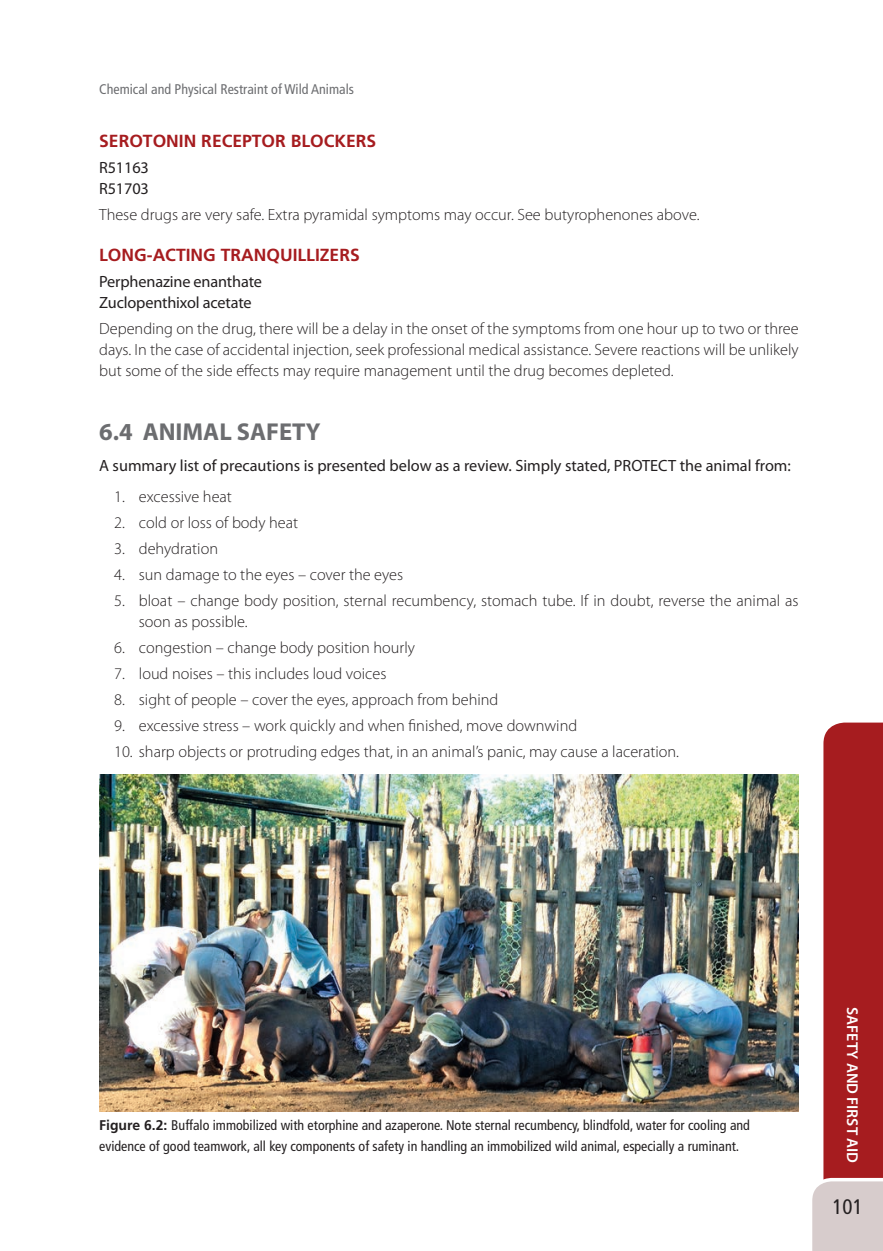
<style>
.page{position:relative;width:883px;height:1251px;background:#fff}
.page>*{position:absolute;margin:0;border:0;box-sizing:border-box;transform-origin:0 0}
.t1{font:700 24.5px "Myriad Pro";color:#6c6d70}
.t2{font:condensed 21px "Frutiger LT Std";color:#231f20}
.t3{font:700 17.5px "Frutiger LT Std";color:#a61c1f}
.t4{font:300 16.28px/21px "Myriad Pro";color:#231f20;text-align:justify}
.t5{font:16.28px/21px "Myriad Pro";letter-spacing:-.005em;color:#231f20}
.t6{font:600 15.75px "Myriad Pro";color:#fff}
.t7{font:condensed 14px/21px "Frutiger LT Std";color:#231f20}
.t8{font:condensed 14px "Frutiger LT Std";color:#6c6d70}
.s1{font-weight:700;font-stretch:normal}
</style>
<div class="page">
<svg style="left:812px;top:722px;width:71px;height:528px;background:#b95457"></svg>
<img style="left:99px;top:774px;width:700px;height:337px">
<p class="t8" style="left:99px;top:81px;width:256px">Chemical and Physical Restraint of Wild Animals</p>
<p class="t3" style="left:99px;top:131px;width:279px">SEROTONIN RECEPTOR BLOCKERS</p>
<p class="t5" style="left:99px;top:157px;width:51px">R51163<br>R51703</p>
<p class="t4" style="left:99px;top:204px;width:602px">These drugs are very safe. Extra pyramidal symptoms may occur. See butyrophenones above.</p>
<p class="t3" style="left:99px;top:244px;width:262px">LONG-ACTING TRANQUILLIZERS</p>
<p class="t5" style="left:99px;top:271px;width:164px">Perphenazine enanthate<br>Zuclopenthixol acetate</p>
<p class="t4" style="left:99px;top:318px;width:701px">Depending on the drug, there will be a delay in the onset of the symptoms from one hour up to two or three days. In the case of accidental injection, seek professional medical assistance. Severe reactions will be unlikely but some of the side effects may require management until the drug becomes depleted.</p>
<h1 class="t1" style="left:99px;top:416px;width:223px">6.4 ANIMAL SAFETY</h1>
<p class="t5" style="left:99px;top:455px;width:693px">A summary list of precautions is presented below as a review. Simply stated, PROTECT the animal from:</p>
<p class="t4" style="left:114px;top:486px;width:119px">1. excessive heat</p>
<p class="t4" style="left:114px;top:512px;width:186px">2. cold or loss of body heat</p>
<p class="t4" style="left:114px;top:538px;width:106px">3. dehydration</p>
<p class="t4" style="left:114px;top:564px;width:291px">4. sun damage to the eyes – cover the eyes</p>
<p class="t4" style="left:139px;top:589px;width:661px;text-indent:-25px">5. bloat – change body position, sternal recumbency, stomach tube. If in doubt, reverse the animal as soon as possible.</p>
<p class="t4" style="left:114px;top:636px;width:303px">6. congestion – change body position hourly</p>
<p class="t4" style="left:114px;top:662px;width:274px">7. loud noises – this includes loud voices</p>
<p class="t4" style="left:114px;top:688px;width:386px">8. sight of people – cover the eyes, approach from behind</p>
<p class="t4" style="left:114px;top:714px;width:465px">9. excessive stress – work quickly and when finished, move downwind</p>
<p class="t4" style="left:114px;top:740px;width:567px">10. sharp objects or protruding edges that, in an animal’s panic, may cause a laceration.</p>
<p class="t7" style="left:99px;top:1114px;width:652px"><span class="s1">Figure 6.2:</span> Buffalo immobilized with etorphine and azaperone. Note sternal recumbency, blindfold, water for cooling and evidence of good teamwork, all key components of safety in handling an immobilized wild animal, especially a ruminant.</p>
<p class="t6" style="left:863px;top:1006px;width:157px;rotate:90deg">SAFETY AND FIRST AID</p>
<p class="t2" style="left:833px;top:1194px;width:32px">101</p>
</div>
